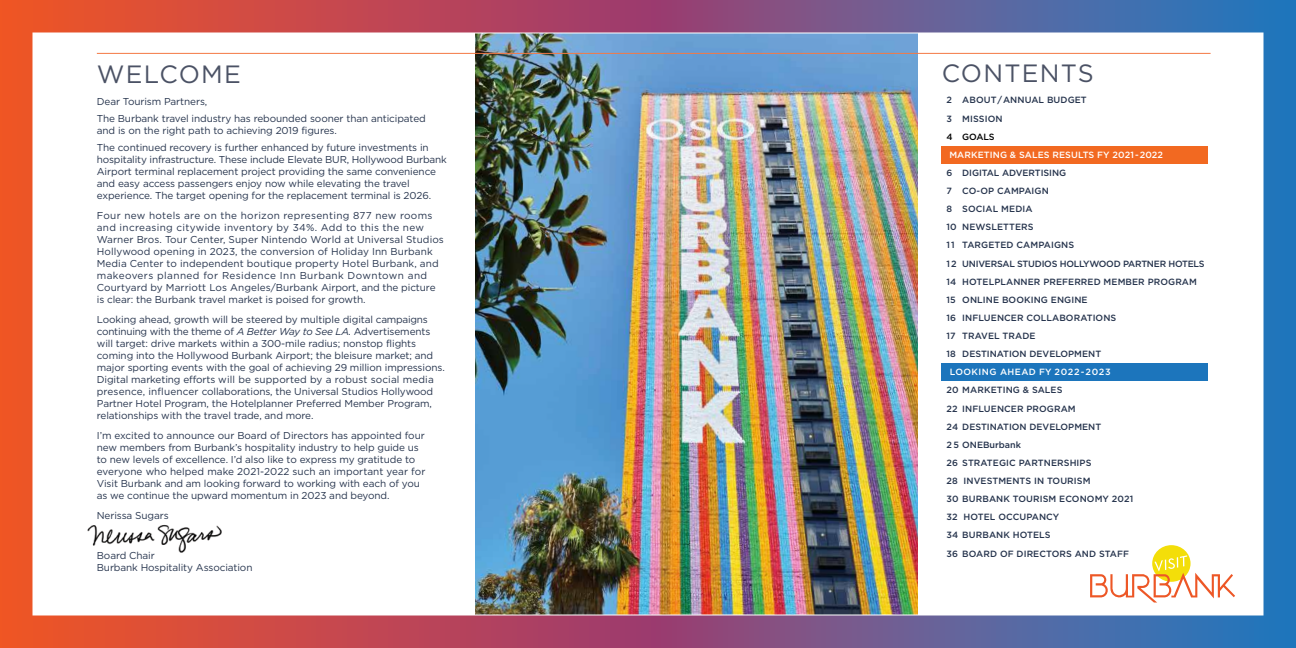
<style>
.page{position:relative;width:1296px;height:648px;background:#fff}
.page>*{position:absolute;margin:0;border:0;box-sizing:border-box;transform-origin:0 0}
.t1{font:25px "Gotham HTF";letter-spacing:.05em;color:#4b5265}
.t2{font:10px/12px "Gotham HTF";letter-spacing:-.01em;color:#26344d}
.t3{font:500 9px/18.1px "Gotham HTF";letter-spacing:.01em;color:#26344d}
.t4{font:500 9px "Gotham HTF";letter-spacing:.01em;color:#fff}
.t5{font:500 9px "Gotham HTF";letter-spacing:.05em;color:#fff}
.t6{font:500 9px "Gotham HTF";letter-spacing:-.005em;color:#000}
.s1{font-style:italic}
</style>
<div class="page">
<img style="left:0;top:0;width:1296px;height:648px">
<hr style="left:97px;top:53px;width:1114px;height:1px;background:#f47944">
<h1 class="t1" style="left:97px;top:60px;width:146px">WELCOME</h1>
<p class="t2" style="left:97px;top:92px;width:331px;line-height:17px">Dear Tourism Partners,<br>The Burbank travel industry has rebounded sooner than anticipated</p>
<p class="t2" style="left:97px;top:121px;width:333px;line-height:17px">and is on the right path to achieving 2019 figures.<br>The continued recovery is further enhanced by future investments in</p>
<p class="t2" style="left:97px;top:153px;width:351px">hospitality infrastructure. These include Elevate BUR, Hollywood Burbank Airport terminal replacement project providing the same convenience and easy access passengers enjoy now while elevating the travel experience. The target opening for the replacement terminal is 2026.</p>
<p class="t2" style="left:97px;top:209px;width:349px">Four new hotels are on the horizon representing 877 new rooms and increasing citywide inventory by 34%. Add to this the new Warner Bros. Tour Center, Super Nintendo World at Universal Studios Hollywood opening in 2023, the conversion of Holiday Inn Burbank Media Center to independent boutique property Hotel Burbank, and makeovers planned for Residence Inn Burbank Downtown and Courtyard by Marriott Los Angeles/Burbank Airport, and the picture is clear: the Burbank travel market is poised for growth.</p>
<p class="t2" style="left:97px;top:313px;width:349px">Looking ahead, growth will be steered by multiple digital campaigns continuing with the theme of <span class="s1">A Better Way to See LA.</span> Advertisements will target: drive markets within a 300-mile radius; nonstop flights coming into the Hollywood Burbank Airport; the bleisure market; and major sporting events with the goal of achieving 29 million impressions.<br>Digital marketing efforts will be supported by a robust social media presence, influencer collaborations, the Universal Studios Hollywood Partner Hotel Program, the Hotelplanner Preferred Member Program, relationships with the travel trade, and more.</p>
<p class="t2" style="left:97px;top:429px;width:330px">I’m excited to announce our Board of Directors has appointed four new members from Burbank’s hospitality industry to help guide us to new levels of excellence. I’d also like to express my gratitude to everyone who helped make 2021-2022 such an important year for Visit Burbank and am looking forward to working with each of you as we continue the upward momentum in 2023 and beyond.</p>
<p class="t2" style="left:97px;top:509px;width:73px">Nerissa Sugars</p>
<p class="t2" style="left:97px;top:549px;width:157px">Board Chair<br>Burbank Hospitality Association</p>
<h1 class="t1" style="left:942px;top:60px;width:154px">CONTENTS</h1>
<p class="t3" style="left:947px;top:91px;width:142px">2 ABOUT/ANNUAL BUDGET<br>3 MISSION</p>
<p class="t6" style="left:947px;top:131px;width:50px">4 GOALS</p>
<p class="t4" style="left:949px;top:150px;width:215px">MARKETING &amp; SALES RESULTS FY 2021-2022</p>
<p class="t3" style="left:947px;top:164px;width:260px">6 DIGITAL ADVERTISING<br>7 CO-OP CAMPAIGN<br>8 SOCIAL MEDIA<br>10 NEWSLETTERS<br>11 TARGETED CAMPAIGNS<br>12 UNIVERSAL STUDIOS HOLLYWOOD PARTNER HOTELS<br>14 HOTELPLANNER PREFERRED MEMBER PROGRAM<br>15 ONLINE BOOKING ENGINE<br>16 INFLUENCER COLLABORATIONS<br>17 TRAVEL TRADE<br>18 DESTINATION DEVELOPMENT</p>
<p class="t5" style="left:950px;top:367px;width:162px">LOOKING AHEAD FY 2022-2023</p>
<p class="t3" style="left:947px;top:381px;width:188px">20 MARKETING &amp; SALES<br>22 INFLUENCER PROGRAM<br>24 DESTINATION DEVELOPMENT<br>25 ONEBurbank<br>26 STRATEGIC PARTNERSHIPS<br>28 INVESTMENTS IN TOURISM<br>30 BURBANK TOURISM ECONOMY 2021<br>32 HOTEL OCCUPANCY<br>34 BURBANK HOTELS<br>36 BOARD OF DIRECTORS AND STAFF</p>
</div>
